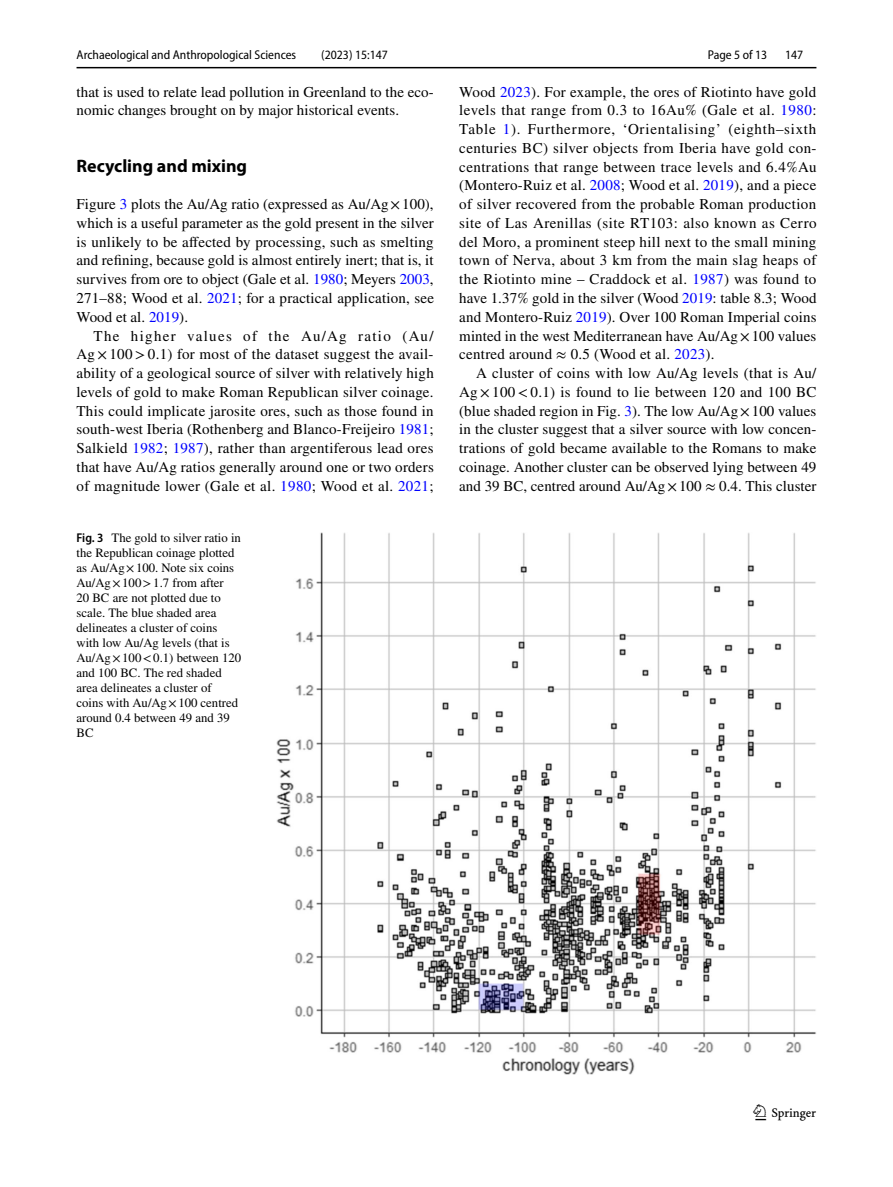
<style>
.page{position:relative;width:893px;height:1187px;background:#fff}
.page>*{position:absolute;margin:0;border:0;box-sizing:border-box;transform-origin:0 0}
.t1{font:22.5px "Springnew Regular 3";color:#000}
.t2{font:700 18px "Myriad Pro";color:#000}
.t3{font:15px/18.8px "STIX";letter-spacing:.005em;color:#000;text-align:justify}
.t4{font:12.75px/15px "STIX";color:#000}
.t5{font:semi-condensed 12.75px "Myriad Pro";color:#000}
.s1{color:#00f}
.s2{font-family:"Myriad Pro";font-weight:600;font-stretch:semi-condensed}
</style>
<div class="page">
<hr style="left:77px;top:67px;width:739px;height:1px;background:#000">
<img style="left:276px;top:532px;width:540px;height:541px">
<p class="t5" style="left:77px;top:48px;width:221px">Archaeological and Anthropological Sciences</p>
<p class="t5" style="left:321px;top:48px;width:68px">(2023) 15:147</p>
<p class="t3" style="left:77px;top:83px;width:359px">that is used to relate lead pollution in Greenland to the eco&shy;nomic changes brought on by major historical events.</p>
<p class="t2" style="left:77px;top:154px;width:172px">Recycling and mixing</p>
<p class="t3" style="left:77px;top:196px;width:359px">Figure <span class="s1">3</span> plots the Au/Ag ratio (expressed as Au/Ag×100), which is a useful parameter as the gold present in the silver is unlikely to be affected by processing, such as smelting and refining, because gold is almost entirely inert; that is, it survives from ore to object (Gale et al. <span class="s1">1980</span>; Meyers <span class="s1">2003</span>, 271–88; Wood et al. <span class="s1">2021</span>; for a practical application, see Wood et al. <span class="s1">2019</span>).</p>
<p class="t3" style="left:77px;top:327px;width:359px;text-indent:17px">The higher values of the Au/Ag ratio (Au/ Ag × 100&gt;0.1) for most of the dataset suggest the avail&shy;ability of a geological source of silver with relatively high levels of gold to make Roman Republican silver coinage.<br>This could implicate jarosite ores, such as those found in south-west Iberia (Rothenberg and Blanco-Freijeiro <span class="s1">1981</span>; Salkield <span class="s1">1982</span>; <span class="s1">1987</span>), rather than argentiferous lead ores that have Au/Ag ratios generally around one or two orders of magnitude lower (Gale et al. <span class="s1">1980</span>; Wood et al. <span class="s1">2021</span>;</p>
<p class="t4" style="left:77px;top:530px;width:166px"><span class="s2">Fig. 3</span> The gold to silver ratio in the Republican coinage plotted as Au/Ag×100. Note six coins<br>Au/Ag×100&gt;1.7 from after<br>20 BC are not plotted due to scale. The blue shaded area delineates a cluster of coins with low Au/Ag levels (that is<br>Au/Ag×100&lt;0.1) between 120 and 100 BC. The red shaded area delineates a cluster of coins with Au/Ag×100 centred around 0.4 between 49 and 39<br>BC</p>
<p class="t5" style="left:708px;top:48px;width:61px">Page 5 of 13</p>
<p class="t5" style="left:785px;top:48px;width:20px">147</p>
<p class="t3" style="left:459px;top:83px;width:359px">Wood <span class="s1">2023</span>). For example, the ores of Riotinto have gold levels that range from 0.3 to 16Au% (Gale et al. <span class="s1">1980</span>:<br>Table <span class="s1">1</span>). Furthermore, ‘Orientalising’ (eighth–sixth centuries BC) silver objects from Iberia have gold con&shy;centrations that range between trace levels and 6.4%Au (Montero-Ruiz et al. <span class="s1">2008</span>; Wood et al. <span class="s1">2019</span>), and a piece of silver recovered from the probable Roman production site of Las Arenillas (site RT103: also known as Cerro del Moro, a prominent steep hill next to the small mining town of Nerva, about 3 km from the main slag heaps of the Riotinto mine – Craddock et al. <span class="s1">1987</span>) was found to have 1.37% gold in the silver (Wood <span class="s1">2019</span>: table 8.3; Wood and Montero-Ruiz <span class="s1">2019</span>). Over 100 Roman Imperial coins minted in the west Mediterranean have Au/Ag×100 values centred around ≈ 0.5 (Wood et al. <span class="s1">2023</span>).</p>
<p class="t3" style="left:459px;top:364px;width:359px;text-indent:17px">A cluster of coins with low Au/Ag levels (that is Au/ Ag × 100&lt;0.1) is found to lie between 120 and 100 BC (blue shaded region in Fig. <span class="s1">3</span>). The low Au/Ag×100 values in the cluster suggest that a silver source with low concen&shy;trations of gold became available to the Romans to make coinage. Another cluster can be observed lying between 49 and 39 BC, centred around Au/Ag×100 ≈ 0.4. This cluster</p>
<h1 class="t1" style="left:755px;top:1104px;width:62px">1 3</h1>
</div>
